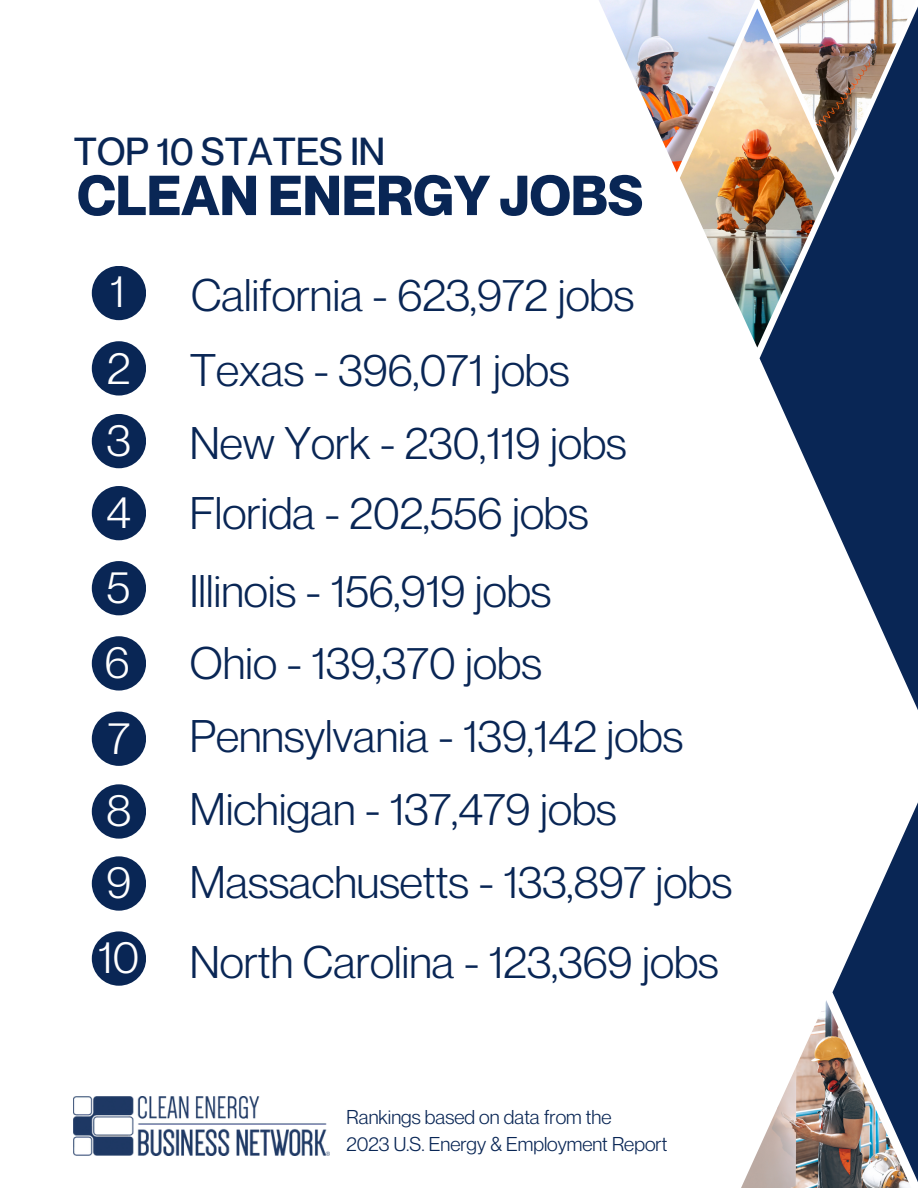
<style>
.page{position:relative;width:918px;height:1188px;background:#fff}
.page>*{position:absolute;margin:0;border:0;box-sizing:border-box;transform-origin:0 0}
.t1{font:700 55.05px "Neue Montreal";color:#092655}
.t2{font:44.7px "Neue Montreal";color:#092655}
.t3{font:44.25px "Neue Montreal";color:#fff}
.t4{font:500 38.25px "Neue Montreal";color:#092655}
.t5{font:19.65px "Neue Montreal";color:#092655}
</style>
<div class="page">
<img style="left:74px;top:1096px;width:255px;height:60px">
<div style="left:92px;top:266px;width:54px;height:54px;background:#092655;border-radius:50%"></div>
<div style="left:92px;top:341px;width:54px;height:55px;background:#092655;border-radius:50%"></div>
<div style="left:92px;top:414px;width:54px;height:54px;background:#092655;border-radius:50%"></div>
<div style="left:92px;top:486px;width:54px;height:54px;background:#092655;border-radius:50%"></div>
<div style="left:92px;top:561px;width:54px;height:54px;background:#092655;border-radius:50%"></div>
<svg style="left:832px;top:802px;width:86px;height:380px"></svg>
<img style="left:741px;top:1000px;width:172px;height:188px">
<div style="left:92px;top:636px;width:54px;height:55px;background:#092655;border-radius:50%"></div>
<div style="left:92px;top:712px;width:54px;height:54px;background:#092655;border-radius:50%"></div>
<div style="left:92px;top:784px;width:54px;height:55px;background:#092655;border-radius:50%"></div>
<div style="left:92px;top:856px;width:54px;height:55px;background:#092655;border-radius:50%"></div>
<div style="left:92px;top:931px;width:54px;height:55px;background:#092655;border-radius:50%"></div>
<svg style="left:760px;top:6px;width:158px;height:704px;fill:#092655"></svg>
<img style="left:680px;top:8px;width:155px;height:339px">
<img style="left:760px;top:0;width:156px;height:172px">
<img style="left:599px;top:0;width:156px;height:172px">
<p class="t4" style="left:74px;top:128px;width:313px">TOP 10 STATES IN</p>
<p class="t1" style="left:77px;top:162px;width:568px">CLEAN ENERGY JOBS</p>
<p class="t3" style="left:110px;top:264px;width:16px">1</p>
<p class="t3" style="left:107px;top:341px;width:25px">2</p>
<p class="t3" style="left:107px;top:413px;width:26px">3</p>
<p class="t3" style="left:107px;top:485px;width:26px">4</p>
<p class="t3" style="left:107px;top:560px;width:25px">5</p>
<p class="t3" style="left:105px;top:635px;width:26px">6</p>
<p class="t3" style="left:108px;top:711px;width:24px">7</p>
<p class="t3" style="left:107px;top:783px;width:26px">8</p>
<p class="t3" style="left:107px;top:855px;width:26px">9</p>
<p class="t3" style="left:98px;top:930px;width:42px">10</p>
<p class="t2" style="left:191px;top:267px;width:445px">California - 623,972 jobs</p>
<p class="t2" style="left:190px;top:343px;width:381px">Texas - 396,071 jobs</p>
<p class="t2" style="left:190px;top:415px;width:438px">New York - 230,119 jobs</p>
<p class="t2" style="left:190px;top:485px;width:400px">Florida - 202,556 jobs</p>
<p class="t2" style="left:190px;top:564px;width:363px">Illinois - 156,919 jobs</p>
<p class="t2" style="left:190px;top:635px;width:354px">Ohio - 139,370 jobs</p>
<p class="t2" style="left:190px;top:709px;width:495px">Pennsylvania - 139,142 jobs</p>
<p class="t2" style="left:190px;top:782px;width:428px">Michigan - 137,479 jobs</p>
<p class="t2" style="left:190px;top:855px;width:544px">Massachusetts - 133,897 jobs</p>
<p class="t2" style="left:190px;top:935px;width:530px">North Carolina - 123,369 jobs</p>
<p class="t5" style="left:347px;top:1105px;width:266px">Rankings based on data from the</p>
<p class="t5" style="left:347px;top:1132px;width:322px">2023 U.S. Energy &amp; Employment Report</p>
</div>
